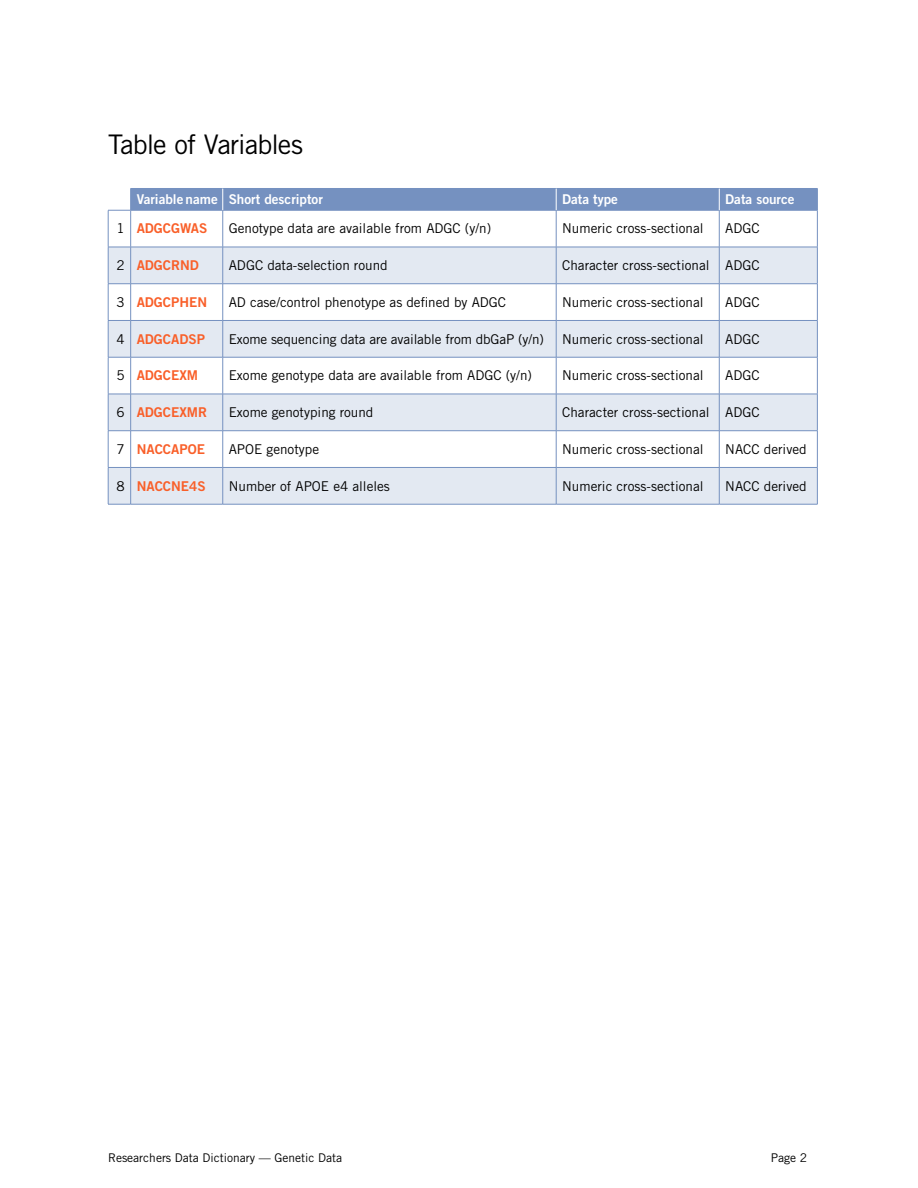
<style>
.page{position:relative;width:918px;height:1188px;background:#fff}
.page>*{position:absolute;margin:0;border:0;box-sizing:border-box;transform-origin:0 0}
.t1{font:27px "Trade Gothic LT Std";letter-spacing:-.035em;color:#000}
.t2{font:13.5px "Trade Gothic LT Std";color:#000}
.t3{font:13.5px "Trade Gothic LT Std Bd 2";color:#f95f29}
.t4{font:13.5px "Trade Gothic LT Std Bd 2";color:#fff}
.t5{font:12px "Trade Gothic LT Std";color:#000}
.s1{font-family:"Trade Gothic LT Std";color:#000}
</style>
<div class="page">
<svg style="left:109px;top:248px;width:708px;height:256px;fill:#e3e9f2"></svg>
<hr style="left:108px;top:210px;width:1px;height:37px;background:#7591c0">
<hr style="left:130px;top:210px;width:1px;height:37px;background:#7591c0">
<hr style="left:222px;top:210px;width:1px;height:37px;background:#7591c0">
<hr style="left:556px;top:210px;width:1px;height:37px;background:#7591c0">
<hr style="left:719px;top:210px;width:1px;height:37px;background:#7591c0">
<hr style="left:817px;top:210px;width:1px;height:37px;background:#7591c0">
<svg style="left:109px;top:247px;width:21px;height:1px"></svg>
<hr style="left:108px;top:247px;width:1px;height:37px;background:#7591c0">
<hr style="left:131px;top:247px;width:92px;height:1px;background:#7591c0">
<hr style="left:130px;top:247px;width:1px;height:37px;background:#7591c0">
<hr style="left:223px;top:247px;width:333px;height:1px;background:#7591c0">
<hr style="left:222px;top:247px;width:1px;height:37px;background:#7591c0">
<hr style="left:556px;top:247px;width:163px;height:1px;background:#7591c0">
<hr style="left:556px;top:247px;width:1px;height:37px;background:#7591c0">
<hr style="left:719px;top:247px;width:99px;height:1px;background:#7591c0">
<hr style="left:719px;top:247px;width:1px;height:37px;background:#7591c0">
<hr style="left:817px;top:247px;width:1px;height:37px;background:#7591c0">
<svg style="left:108px;top:283px;width:23px;height:1px"></svg>
<hr style="left:108px;top:284px;width:1px;height:36px;background:#7591c0">
<hr style="left:131px;top:283px;width:92px;height:1px;background:#7591c0">
<hr style="left:130px;top:284px;width:1px;height:36px;background:#7591c0">
<hr style="left:223px;top:283px;width:333px;height:1px;background:#7591c0">
<hr style="left:222px;top:284px;width:1px;height:36px;background:#7591c0">
<hr style="left:556px;top:283px;width:163px;height:1px;background:#7591c0">
<hr style="left:556px;top:284px;width:1px;height:36px;background:#7591c0">
<hr style="left:719px;top:283px;width:99px;height:1px;background:#7591c0">
<hr style="left:719px;top:284px;width:1px;height:36px;background:#7591c0">
<hr style="left:817px;top:284px;width:1px;height:36px;background:#7591c0">
<svg style="left:108px;top:320px;width:23px;height:1px"></svg>
<hr style="left:108px;top:321px;width:1px;height:36px;background:#7591c0">
<hr style="left:131px;top:320px;width:92px;height:1px;background:#7591c0">
<hr style="left:130px;top:321px;width:1px;height:36px;background:#7591c0">
<hr style="left:223px;top:320px;width:333px;height:1px;background:#7591c0">
<hr style="left:222px;top:321px;width:1px;height:36px;background:#7591c0">
<hr style="left:556px;top:320px;width:163px;height:1px;background:#7591c0">
<hr style="left:556px;top:321px;width:1px;height:36px;background:#7591c0">
<hr style="left:719px;top:320px;width:99px;height:1px;background:#7591c0">
<hr style="left:719px;top:321px;width:1px;height:36px;background:#7591c0">
<hr style="left:817px;top:321px;width:1px;height:36px;background:#7591c0">
<svg style="left:109px;top:357px;width:21px;height:1px"></svg>
<hr style="left:108px;top:357px;width:1px;height:37px;background:#7591c0">
<hr style="left:131px;top:357px;width:92px;height:1px;background:#7591c0">
<hr style="left:130px;top:357px;width:1px;height:37px;background:#7591c0">
<hr style="left:223px;top:357px;width:333px;height:1px;background:#7591c0">
<hr style="left:222px;top:357px;width:1px;height:37px;background:#7591c0">
<hr style="left:556px;top:357px;width:163px;height:1px;background:#7591c0">
<hr style="left:556px;top:357px;width:1px;height:37px;background:#7591c0">
<hr style="left:719px;top:357px;width:99px;height:1px;background:#7591c0">
<hr style="left:719px;top:357px;width:1px;height:37px;background:#7591c0">
<hr style="left:817px;top:357px;width:1px;height:37px;background:#7591c0">
<svg style="left:109px;top:394px;width:21px;height:1px"></svg>
<hr style="left:108px;top:394px;width:1px;height:37px;background:#7591c0">
<hr style="left:131px;top:394px;width:92px;height:1px;background:#7591c0">
<hr style="left:130px;top:394px;width:1px;height:37px;background:#7591c0">
<hr style="left:223px;top:394px;width:333px;height:1px;background:#7591c0">
<hr style="left:222px;top:394px;width:1px;height:37px;background:#7591c0">
<hr style="left:556px;top:394px;width:163px;height:1px;background:#7591c0">
<hr style="left:556px;top:394px;width:1px;height:37px;background:#7591c0">
<hr style="left:719px;top:394px;width:99px;height:1px;background:#7591c0">
<hr style="left:719px;top:394px;width:1px;height:37px;background:#7591c0">
<hr style="left:817px;top:394px;width:1px;height:37px;background:#7591c0">
<svg style="left:108px;top:430px;width:23px;height:1px"></svg>
<hr style="left:108px;top:431px;width:1px;height:36px;background:#7591c0">
<hr style="left:131px;top:430px;width:92px;height:1px;background:#7591c0">
<hr style="left:130px;top:431px;width:1px;height:36px;background:#7591c0">
<hr style="left:223px;top:430px;width:333px;height:1px;background:#7591c0">
<hr style="left:222px;top:431px;width:1px;height:36px;background:#7591c0">
<hr style="left:556px;top:430px;width:163px;height:1px;background:#7591c0">
<hr style="left:556px;top:431px;width:1px;height:36px;background:#7591c0">
<hr style="left:719px;top:430px;width:99px;height:1px;background:#7591c0">
<hr style="left:719px;top:431px;width:1px;height:36px;background:#7591c0">
<hr style="left:817px;top:431px;width:1px;height:36px;background:#7591c0">
<svg style="left:108px;top:467px;width:23px;height:1px"></svg>
<hr style="left:108px;top:468px;width:1px;height:36px;background:#7591c0">
<hr style="left:131px;top:467px;width:92px;height:1px;background:#7591c0">
<hr style="left:130px;top:468px;width:1px;height:36px;background:#7591c0">
<hr style="left:223px;top:467px;width:333px;height:1px;background:#7591c0">
<hr style="left:222px;top:468px;width:1px;height:36px;background:#7591c0">
<hr style="left:556px;top:467px;width:163px;height:1px;background:#7591c0">
<hr style="left:556px;top:468px;width:1px;height:36px;background:#7591c0">
<hr style="left:719px;top:467px;width:99px;height:1px;background:#7591c0">
<hr style="left:719px;top:468px;width:1px;height:36px;background:#7591c0">
<hr style="left:817px;top:468px;width:1px;height:36px;background:#7591c0">
<svg style="left:108px;top:504px;width:23px;height:1px"></svg>
<hr style="left:131px;top:504px;width:92px;height:1px;background:#7591c0">
<hr style="left:223px;top:504px;width:333px;height:1px;background:#7591c0">
<hr style="left:556px;top:504px;width:163px;height:1px;background:#7591c0">
<hr style="left:719px;top:504px;width:99px;height:1px;background:#7591c0">
<svg style="left:108px;top:188px;width:710px;height:23px;background:#7a95c2"></svg>
<h1 class="t1" style="left:108px;top:129px;width:197px">Table of Variables</h1>
<p class="t4" style="left:137px;top:191px;width:188px">VARIABLE NAME SHORT DESCRIPTOR</p>
<p class="t4" style="left:562px;top:191px;width:57px">DATA TYPE</p>
<p class="t4" style="left:725px;top:191px;width:71px">DATA SOURCE</p>
<p class="t3" style="left:116px;top:220px;width:30px"><span class="s1">1</span> ADGCG</p>
<p class="t3" style="left:180px;top:220px;width:20px">WAS</p>
<p class="t2" style="left:229px;top:221px;width:264px">Genotype data are available from ADGC (y/n)</p>
<p class="t2" style="left:562px;top:221px;width:143px">Numeric cross-sectional</p>
<p class="t2" style="left:725px;top:221px;width:36px">ADGC</p>
<p class="t3" style="left:116px;top:257px;width:31px"><span class="s1">2</span> ADGCRND</p>
<p class="t2" style="left:229px;top:257px;width:161px">ADGC data-selection round</p>
<p class="t2" style="left:562px;top:257px;width:199px">Character cross-sectional ADGC</p>
<p class="t3" style="left:116px;top:294px;width:30px"><span class="s1">3</span> ADGCP</p>
<p class="t3" style="left:179px;top:294px;width:19px">HEN</p>
<p class="t2" style="left:229px;top:294px;width:279px">AD case/control phenotype as defined by ADGC</p>
<p class="t2" style="left:562px;top:294px;width:143px">Numeric cross-sectional</p>
<p class="t2" style="left:725px;top:294px;width:36px">ADGC</p>
<p class="t3" style="left:116px;top:331px;width:30px"><span class="s1">4</span> ADGCADSP</p>
<p class="t2" style="left:229px;top:331px;width:317px">Exome sequencing data are available from dbGaP (y/n)</p>
<p class="t2" style="left:562px;top:331px;width:143px">Numeric cross-sectional</p>
<p class="t2" style="left:725px;top:331px;width:36px">ADGC</p>
<p class="t3" style="left:116px;top:367px;width:30px"><span class="s1">5</span> ADGCE</p>
<p class="t3" style="left:179px;top:367px;width:20px">XM</p>
<p class="t2" style="left:229px;top:368px;width:305px">Exome genotype data are available from ADGC (y/n)</p>
<p class="t2" style="left:562px;top:368px;width:143px">Numeric cross-sectional</p>
<p class="t2" style="left:725px;top:368px;width:36px">ADGC</p>
<p class="t3" style="left:116px;top:404px;width:30px"><span class="s1">6</span> ADGCE</p>
<p class="t3" style="left:179px;top:404px;width:25px">XMR</p>
<p class="t2" style="left:229px;top:404px;width:146px">Exome genotyping round</p>
<p class="t2" style="left:562px;top:404px;width:199px">Character cross-sectional ADGC</p>
<p class="t3" style="left:116px;top:441px;width:30px"><span class="s1">7</span> NACCAPOE</p>
<p class="t2" style="left:229px;top:441px;width:92px">APOE genotype</p>
<p class="t2" style="left:562px;top:441px;width:143px">Numeric cross-sectional</p>
<p class="t2" style="left:725px;top:441px;width:83px">NACC derived</p>
<p class="t3" style="left:116px;top:478px;width:30px"><span class="s1">8</span> NACCNE</p>
<p class="t3" style="left:189px;top:478px;width:16px">4S</p>
<p class="t2" style="left:229px;top:478px;width:163px">Number of APOE e4 alleles</p>
<p class="t2" style="left:562px;top:478px;width:143px">Numeric cross-sectional</p>
<p class="t2" style="left:725px;top:478px;width:83px">NACC derived</p>
<p class="t5" style="left:108px;top:1151px;width:236px">Researchers Data Dictionary — Genetic Data</p>
<p class="t5" style="left:771px;top:1151px;width:38px">Page 2</p>
</div>
